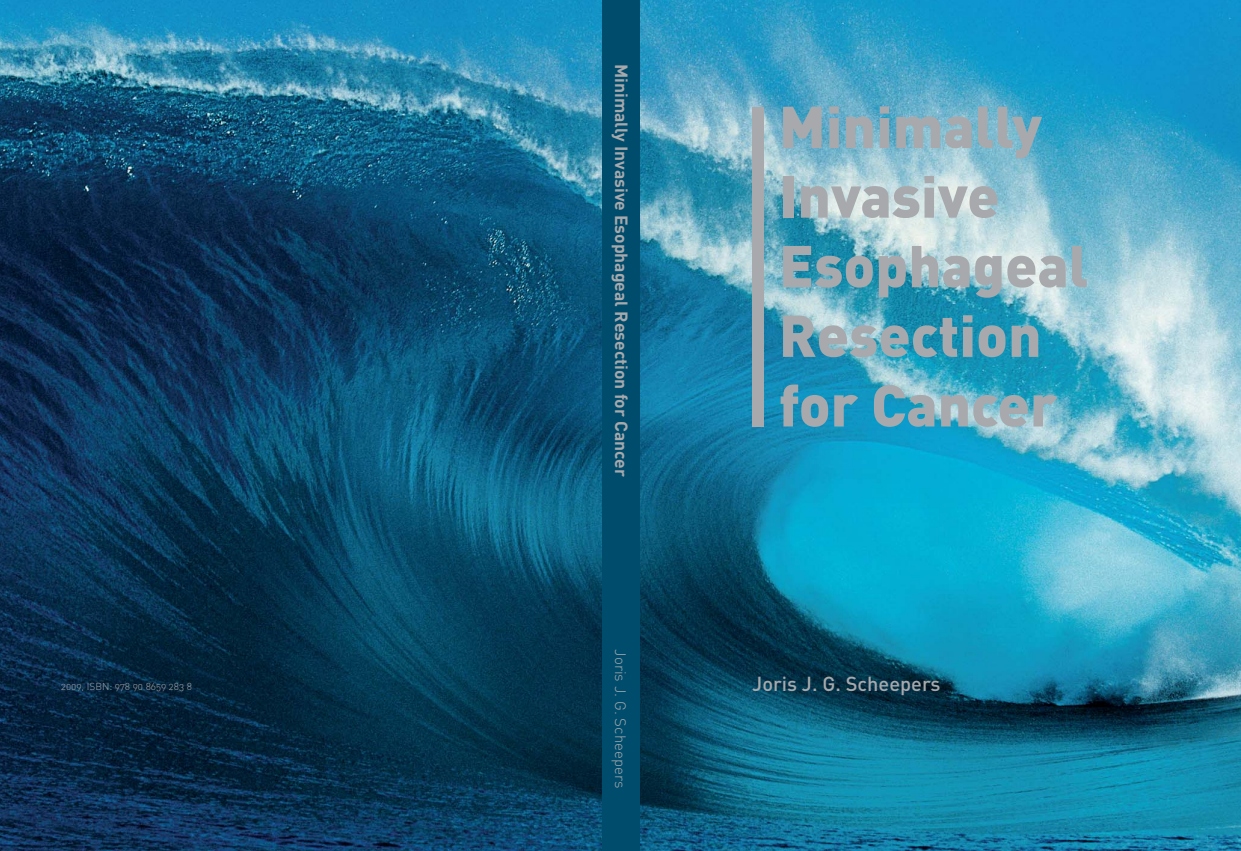
<style>
.page{position:relative;width:1241px;height:851px;background:#fff}
.page>*{position:absolute;margin:0;border:0;box-sizing:border-box;transform-origin:0 0}
.t1{font:500 20px "DIN";color:#a7a9ac}
.t2{font:700 17.5px "DIN";color:#a7a9ac}
.t3{font:300 15px "DIN";color:#a7a9ac}
.t4{font:10px "DIN Light Alternate";color:#a7a9ac}
</style>
<div class="page">
<img style="left:0;top:0;width:1240px;height:850px">
<div style="left:601px;top:0;width:38px;height:850px;background:#004c6c"></div>
<svg style="left:783px;top:107px;width:38px;height:41px;background:#93a8b2"></svg>
<svg style="left:829px;top:106px;width:9px;height:42px"></svg>
<svg style="left:845px;top:116px;width:27px;height:32px"></svg>
<svg style="left:879px;top:106px;width:10px;height:42px"></svg>
<svg style="left:896px;top:116px;width:75px;height:32px;background:#9bafb7"></svg>
<svg style="left:977px;top:107px;width:64px;height:51px;background:#82aebe"></svg>
<div style="left:783px;top:176px;width:10px;height:42px;background:#a7a9ac"></div>
<svg style="left:800px;top:176px;width:197px;height:42px;background:#b6c4c8"></svg>
<svg style="left:783px;top:246px;width:89px;height:41px;background:#6f9eac"></svg>
<svg style="left:878px;top:256px;width:27px;height:41px"></svg>
<svg style="left:911px;top:246px;width:90px;height:52px;background:#97b6be"></svg>
<svg style="left:1007px;top:256px;width:58px;height:31px;background:#b7bdbf"></svg>
<svg style="left:1071px;top:246px;width:15px;height:41px"></svg>
<svg style="left:783px;top:315px;width:173px;height:42px;background:#7ba8b5"></svg>
<svg style="left:962px;top:315px;width:10px;height:42px"></svg>
<svg style="left:978px;top:325px;width:27px;height:32px"></svg>
<svg style="left:1011px;top:325px;width:27px;height:32px"></svg>
<svg style="left:780px;top:384px;width:48px;height:43px;background:#609db2"></svg>
<svg style="left:834px;top:395px;width:24px;height:31px"></svg>
<svg style="left:873px;top:385px;width:61px;height:42px;background:#75a9ba"></svg>
<svg style="left:940px;top:395px;width:27px;height:31px"></svg>
<svg style="left:973px;top:395px;width:54px;height:32px;background:#99b2ba"></svg>
<svg style="left:1033px;top:395px;width:24px;height:31px"></svg>
<div style="left:752px;top:107px;width:11px;height:319px;background:#a7a9ac"></div>
<p class="t2" style="left:627px;top:64px;width:414px;rotate:90deg">Minimally Invasive Esophageal Resection for Cancer</p>
<p class="t3" style="left:625px;top:649px;width:140px;rotate:90deg">Joris J. G. Scheepers</p>
<p class="t4" style="left:61px;top:682px;width:132px">2009, ISBN: 978 90 8659 283 8</p>
<p class="t1" style="left:752px;top:676px;width:190px">Joris J. G. Scheepers</p>
</div>
